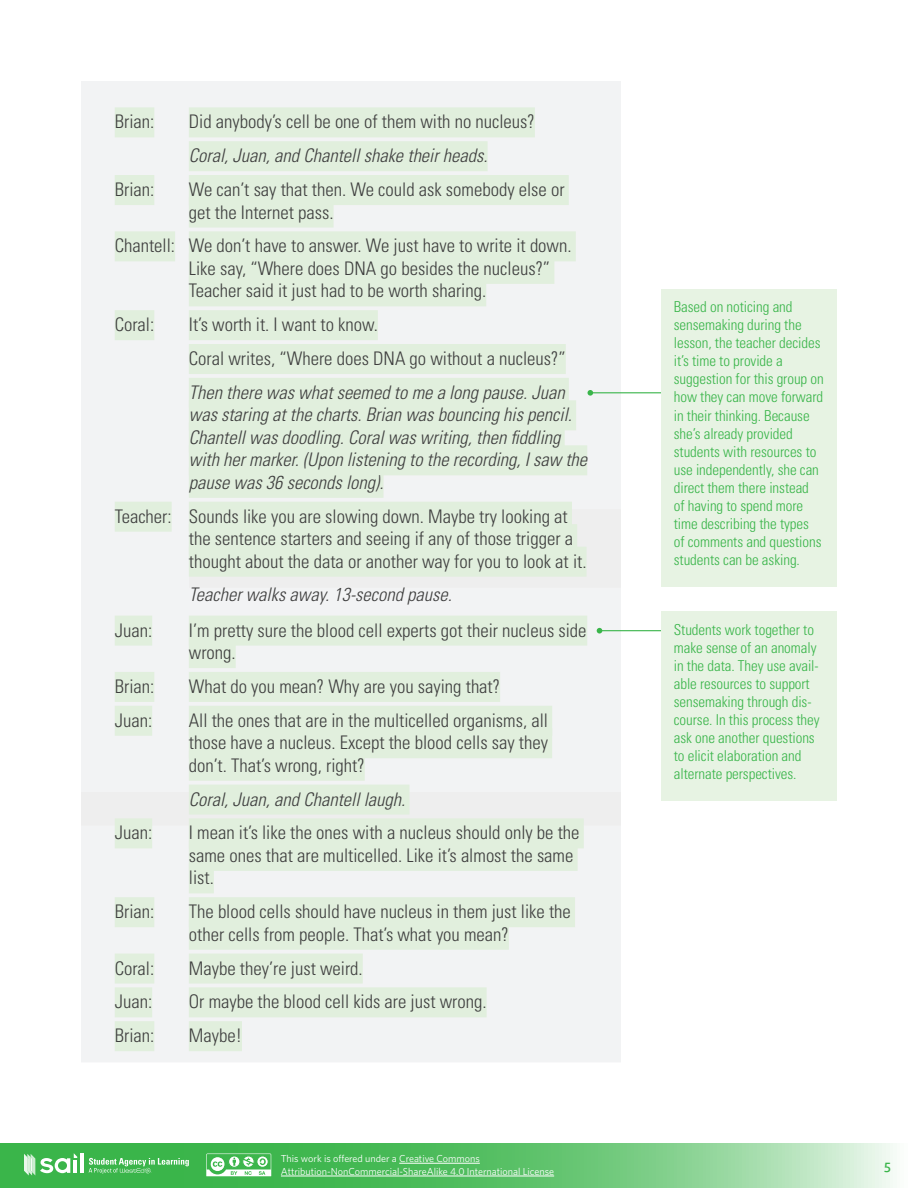
<style>
.page{position:relative;width:918px;height:1188px;background:#fff}
.page>*{position:absolute;margin:0;border:0;box-sizing:border-box;transform-origin:0 0}
.t1{font:300 condensed 18.75px/22.5px "Univers LT Std";color:#3f3f3f}
.t2{font:italic 300 condensed 18.75px/22.5px "Univers LT Std";color:#3f3f3f}
.t3{font:300 condensed 15px/18px "Univers LT Std";letter-spacing:-.005em;color:#3ab54a}
.t4{font:500 13.5px "Daxline Pro";color:#3ab54a}
.t5{font:10.2px/12.8px "Whitney HTF";color:#fff}
</style>
<div class="page">
<svg style="left:0;top:1143px;width:893px;height:45px;background:#6cc778"></svg>
<svg style="left:206px;top:1154px;width:65px;height:22px"></svg>
<hr style="left:399px;top:1163px;width:81px;height:1px;background:#fff">
<hr style="left:281px;top:1176px;width:273px;height:1px;background:#fff">
<svg style="left:89px;top:1158px;width:100px;height:16px;background:#65c572"></svg>
<hr style="left:81px;top:1153px;width:3px;height:20px;background:#fff">
<svg style="left:24px;top:1153px;width:53px;height:23px"></svg>
<div style="left:81px;top:81px;width:540px;height:981px;background:#f2f3f4"></div>
<div style="left:81px;top:509px;width:540px;height:317px;background:#f2f3f4"></div>
<div style="left:115px;top:107px;width:39px;height:30px;background:#e1efdd"></div>
<div style="left:189px;top:107px;width:346px;height:30px;background:#e1efdd"></div>
<div style="left:189px;top:141px;width:299px;height:30px;background:#e1efdd"></div>
<div style="left:115px;top:175px;width:39px;height:30px;background:#e1efdd"></div>
<div style="left:189px;top:175px;width:380px;height:30px;background:#e1efdd"></div>
<div style="left:189px;top:198px;width:145px;height:30px;background:#e1efdd"></div>
<div style="left:115px;top:231px;width:60px;height:30px;background:#e1efdd"></div>
<div style="left:189px;top:231px;width:387px;height:30px;background:#e1efdd"></div>
<div style="left:189px;top:254px;width:365px;height:30px;background:#e1efdd"></div>
<div style="left:189px;top:276px;width:297px;height:30px;background:#e1efdd"></div>
<div style="left:115px;top:310px;width:39px;height:30px;background:#e1efdd"></div>
<div style="left:189px;top:310px;width:189px;height:30px;background:#e1efdd"></div>
<div style="left:189px;top:344px;width:377px;height:30px;background:#e1efdd"></div>
<div style="left:189px;top:378px;width:380px;height:30px;background:#e1efdd"></div>
<div style="left:189px;top:400px;width:387px;height:30px;background:#e1efdd"></div>
<div style="left:189px;top:423px;width:376px;height:30px;background:#e1efdd"></div>
<div style="left:189px;top:445px;width:398px;height:30px;background:#e1efdd"></div>
<div style="left:189px;top:468px;width:195px;height:30px;background:#e1efdd"></div>
<div style="left:115px;top:502px;width:57px;height:30px;background:#e1efdd"></div>
<div style="left:189px;top:502px;width:383px;height:30px;background:#e1efdd"></div>
<div style="left:189px;top:524px;width:388px;height:30px;background:#e1efdd"></div>
<div style="left:189px;top:547px;width:398px;height:30px;background:#e1efdd"></div>
<div style="left:115px;top:616px;width:37px;height:30px;background:#e1efdd"></div>
<div style="left:189px;top:616px;width:398px;height:30px;background:#e1efdd"></div>
<div style="left:189px;top:638px;width:47px;height:30px;background:#e1efdd"></div>
<div style="left:115px;top:672px;width:39px;height:30px;background:#e1efdd"></div>
<div style="left:189px;top:672px;width:311px;height:30px;background:#e1efdd"></div>
<div style="left:115px;top:706px;width:37px;height:30px;background:#e1efdd"></div>
<div style="left:189px;top:706px;width:363px;height:30px;background:#e1efdd"></div>
<div style="left:189px;top:728px;width:363px;height:30px;background:#e1efdd"></div>
<div style="left:189px;top:751px;width:176px;height:30px;background:#e1efdd"></div>
<div style="left:189px;top:785px;width:221px;height:30px;background:#e1efdd"></div>
<div style="left:115px;top:818px;width:37px;height:30px;background:#e1efdd"></div>
<div style="left:189px;top:818px;width:395px;height:30px;background:#e1efdd"></div>
<div style="left:189px;top:841px;width:389px;height:30px;background:#e1efdd"></div>
<div style="left:189px;top:863px;width:25px;height:30px;background:#e1efdd"></div>
<div style="left:115px;top:897px;width:39px;height:30px;background:#e1efdd"></div>
<div style="left:189px;top:897px;width:386px;height:30px;background:#e1efdd"></div>
<div style="left:189px;top:920px;width:320px;height:30px;background:#e1efdd"></div>
<div style="left:115px;top:954px;width:39px;height:30px;background:#e1efdd"></div>
<div style="left:189px;top:954px;width:174px;height:30px;background:#e1efdd"></div>
<div style="left:115px;top:987px;width:37px;height:30px;background:#e1efdd"></div>
<div style="left:189px;top:987px;width:298px;height:30px;background:#e1efdd"></div>
<div style="left:115px;top:1021px;width:39px;height:30px;background:#e1efdd"></div>
<div style="left:189px;top:1021px;width:53px;height:30px;background:#e1efdd"></div>
<hr style="left:590px;top:392px;width:116px;height:1px;background:#3ab54a">
<svg style="left:588px;top:390px;width:5px;height:6px"></svg>
<hr style="left:600px;top:630px;width:115px;height:1px;background:#3ab54a">
<svg style="left:597px;top:628px;width:5px;height:6px"></svg>
<div style="left:662px;top:289px;width:175px;height:298px;background:#e7f3e3"></div>
<div style="left:662px;top:612px;width:175px;height:189px;background:#e7f3e3"></div>
<p class="t1" style="left:115px;top:111px;width:41px">Brian:</p>
<p class="t1" style="left:115px;top:178px;width:41px">Brian:</p>
<p class="t1" style="left:115px;top:235px;width:62px">Chantell:</p>
<p class="t1" style="left:115px;top:313px;width:41px">Coral:</p>
<p class="t1" style="left:115px;top:505px;width:58px">Teacher:</p>
<p class="t1" style="left:115px;top:619px;width:39px">Juan:</p>
<p class="t1" style="left:115px;top:675px;width:41px">Brian:</p>
<p class="t1" style="left:115px;top:709px;width:39px">Juan:</p>
<p class="t1" style="left:115px;top:822px;width:39px">Juan:</p>
<p class="t1" style="left:115px;top:900px;width:41px">Brian:</p>
<p class="t1" style="left:115px;top:957px;width:41px">Coral:</p>
<p class="t1" style="left:115px;top:991px;width:39px">Juan:</p>
<p class="t1" style="left:115px;top:1024px;width:41px">Brian:</p>
<p class="t1" style="left:189px;top:111px;width:348px">Did anybodys’ cell be one of them with no nucleus?</p>
<p class="t2" style="left:189px;top:145px;width:300px">Coral, Juan, and Chantell shake their heads.</p>
<p class="t1" style="left:189px;top:178px;width:377px">We can t’ say that then. We could ask somebody else or</p>
<p class="t1" style="left:189px;top:195px;width:384px;line-height:33.8px">get the Internet pass.<br>We don t’ have to answer. We just have to write it down.</p>
<p class="t1" style="left:189px;top:257px;width:363px">Like say “, Where does DNA go besides the nucleus “?<br>Teacher said it just had to be worth sharing.</p>
<p class="t1" style="left:189px;top:313px;width:190px">s’I t worth I.i t want to know.</p>
<p class="t1" style="left:189px;top:347px;width:378px">Coral writes “, Where does DNA go without a nucleus “?</p>
<p class="t2" style="left:189px;top:381px;width:400px">Then there was what seemed to me a long pause. Juan was staring at the charts. Brian was bouncing his pencil.<br>Chantell was doodling. Coral was writing, then fiddling with her marker (. Upon listening to the recording I, saw the pause was 36 seconds long .(</p>
<p class="t1" style="left:189px;top:505px;width:380px">Sounds like you are slowing down. Maybe try looking at</p>
<p class="t1" style="left:189px;top:527px;width:399px">the sentence starters and seeing if any of those trigger a thought about the data or another way for you to look at .i t</p>
<p class="t2" style="left:189px;top:584px;width:265px">Teacher walks away. 13-second pause.</p>
<p class="t1" style="left:189px;top:619px;width:399px">m’ I pretty sure the blood cell experts got their nucleus side</p>
<p class="t1" style="left:189px;top:636px;width:313px;line-height:33.8px">wrong.<br>What do you mean? Why are you saying that?</p>
<p class="t1" style="left:189px;top:709px;width:361px">All the ones that are in the multicelled organisms, all</p>
<p class="t1" style="left:189px;top:731px;width:361px">those have a nucleus. Except the blood cells say they don .t’ Thats’ wrong, right?</p>
<p class="t2" style="left:189px;top:788px;width:218px">Coral, Juan, and Chantell laugh.</p>
<p class="t1" style="left:189px;top:822px;width:392px">I mean s’i t like the ones with a nucleus should only be the</p>
<p class="t1" style="left:189px;top:844px;width:386px">same ones that are multicelled. Like s’i t almost the same list.</p>
<p class="t1" style="left:189px;top:900px;width:384px">The blood cells should have nucleus in them just like the</p>
<p class="t1" style="left:189px;top:917px;width:322px;line-height:33.9px">other cells from people. Thats’ what you mean?<br>Maybe they r e’ just weird.</p>
<p class="t1" style="left:189px;top:991px;width:299px">Or maybe the blood cell kids are just wrong.</p>
<p class="t1" style="left:189px;top:1024px;width:55px">Maybe!</p>
<p class="t5" style="left:281px;top:1152px;width:275px">This work is offered under a Creative Commons<br>Attribution-NonCommercial-ShareAlike 4.0 International License</p>
<p class="t3" style="left:674px;top:298px;width:151px">Based on noticing and sensemaking during the lesson, the teacher decides<br>s’i t time to provide a suggestion for this group on how they can move forward in their thinking. Because shes’ already provided students with resources to use independently, she can direct them there instead<br>of having to spend more time describing the types<br>of comments and questions students can be asking.</p>
<p class="t3" style="left:674px;top:621px;width:144px">Students work together to make sense of an anomaly</p>
<p class="t3" style="left:674px;top:675px;width:138px">able resources to support</p>
<p class="t3" style="left:674px;top:657px;width:146px">in the data. They use avail-</p>
<p class="t3" style="left:674px;top:693px;width:139px">sensemaking through dis-</p>
<p class="t3" style="left:674px;top:729px;width:143px">ask one another questions to elicit elaboration and alternate perspectives.</p>
<p class="t3" style="left:674px;top:711px;width:147px">course In. this process they</p>
<p class="t4" style="left:884px;top:1156px;width:8px">5</p>
</div>
